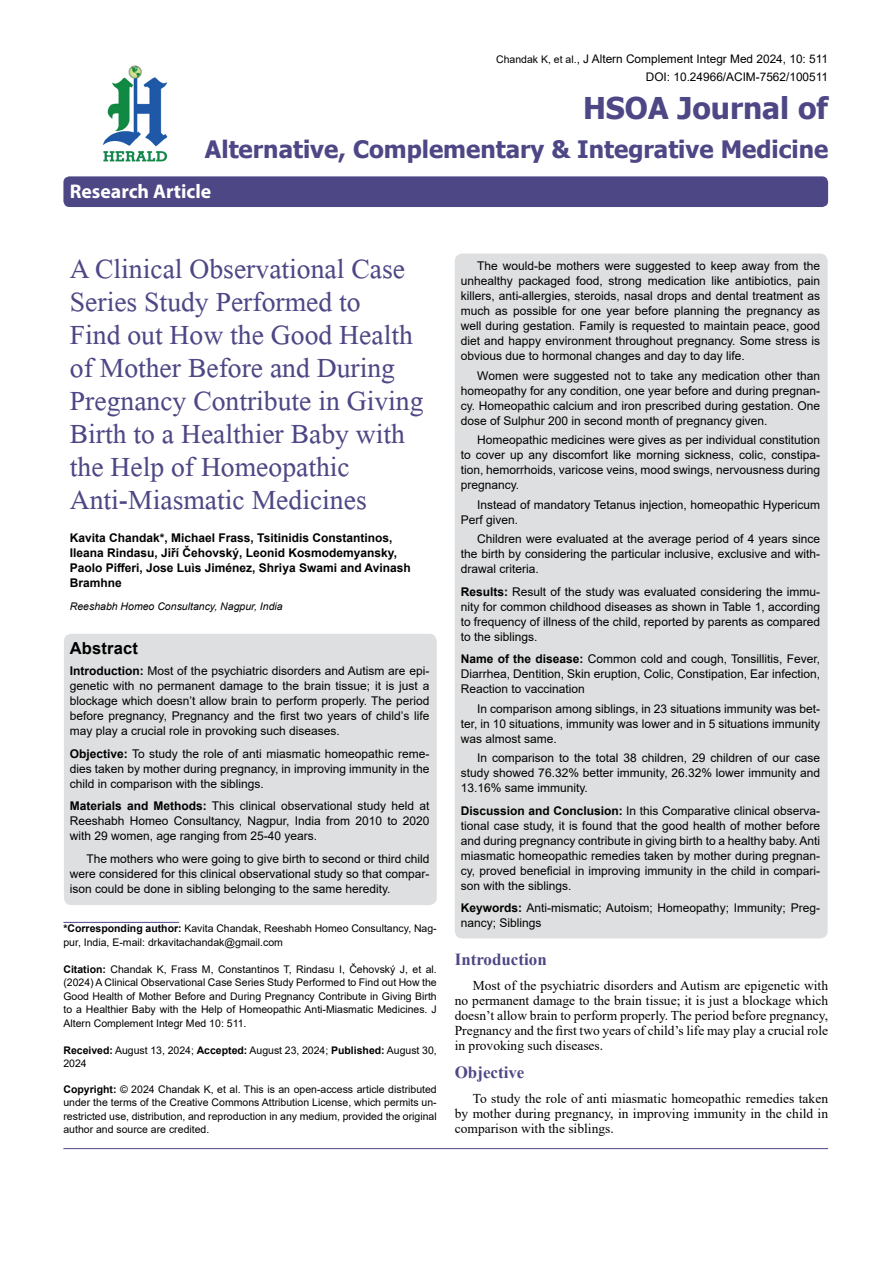
<style>
.page{position:relative;width:893px;height:1263px;background:#fff}
.page>*{position:absolute;margin:0;border:0;box-sizing:border-box;transform-origin:0 0}
.t1{font:41.25px/33px "Microsoft Himalaya";color:#4d4785}
.t2{font:700 30px "Tahoma";color:#4d4785}
.t3{font:700 24px "Tahoma";color:#4d4785}
.t4{font:700 19.8px "Myriad Hebrew";color:#fff}
.t5{font:700 16.95px "Times New Roman";color:#4d4785}
.t6{font:700 16.65px "Arial";letter-spacing:.01em;color:#000}
.t7{font:13.5px/15px "Times New Roman";color:#000;text-align:justify}
.t8{font:12px/15px "Arial";color:#000;text-align:justify}
.t9{font:700 12px/15px "Arial";color:#000}
.t10{font:11.85px/18px "Arial";color:#000;text-align:right}
.t11{font:10.5px/13.5px "Arial";color:#000}
.t12{font:italic 10.5px "Arial";color:#000}
.s1{font-size:10.5px}
.s2{font-weight:700}
</style>
<div class="page">
<div style="left:63px;top:176px;width:765px;height:31px;background:#4d4785;border-radius:6px"></div>
<hr style="left:63px;top:922px;width:116px;height:1px;background:#4d4785">
<img style="left:102px;top:65px;width:66px;height:97px">
<hr style="left:63px;top:1148px;width:765px;height:1px;background:#4d4785">
<div style="left:64px;top:634px;width:373px;height:271px;background:#dedfe0;border-radius:8px"></div>
<div style="left:455px;top:254px;width:373px;height:684px;background:#dedfe0;border-radius:8px"></div>
<p class="t10" style="left:496px;top:49px;width:333px"><span class="s1">Chandak K, et al.</span>, J Altern Complement Integr Med 2024, 10: 511<br>DOI: 10.24966/ACIM-7562/100511</p>
<h2 class="t2" style="left:583px;top:87px;width:247px">HSOA Journal of</h2>
<h3 class="t3" style="left:205px;top:132px;width:625px">Alternative, Complementary &amp; Integrative Medicine</h3>
<h3 class="t4" style="left:70px;top:180px;width:143px">Research Article</h3>
<h1 class="t1" style="left:70px;top:247px;width:355px">A Clinical Observational Case<br>Series Study Performed to<br>Find out How the Good Health of Mother Before and During<br>Pregnancy Contribute in Giving<br>Birth to a Healthier Baby with the Help of Homeopathic<br>Anti-Miasmatic Medicines</h1>
<p class="t9" style="left:70px;top:531px;width:342px">Kavita Chandak*, Michael Frass, Tsitinidis Constantinos, Ileana Rindasu, Jiří Čehovský, Leonid Kosmodemyansky, Paolo Pifferi, Jose Luìs Jiménez, Shriya Swami and Avinash Bramhne</p>
<p class="t12" style="left:70px;top:599px;width:214px">Reeshabh Homeo Consultancy, Nagpur, India</p>
<h3 class="t6" style="left:70px;top:637px;width:70px">Abstract</h3>
<p class="t8" style="left:70px;top:664px;width:361px"><span class="s2">Introduction:</span> Most of the psychiatric disorders and Autism are epi&shy;genetic with no permanent damage to the brain tissue; it is just a blockage which doesn’t allow brain to perform properly. The period before pregnancy, Pregnancy and the first two years of child’s life may play a crucial role in provoking such diseases.</p>
<p class="t8" style="left:70px;top:746px;width:361px"><span class="s2">Objective:</span> To study the role of anti miasmatic homeopathic reme&shy;dies taken by mother during pregnancy, in improving immunity in the child in comparison with the siblings.</p>
<p class="t8" style="left:70px;top:799px;width:361px"><span class="s2">Materials and Methods:</span> This clinical observational study held at Reeshabh Homeo Consultancy, Nagpur, India from 2010 to 2020 with 29 women, age ranging from 25-40 years.</p>
<p class="t8" style="left:70px;top:851px;width:361px;text-indent:16px">The mothers who were going to give birth to second or third child were considered for this clinical observational study so that compar&shy;ison could be done in sibling belonging to the same heredity.</p>
<p class="t11" style="left:63px;top:921px;width:375px"><span class="s2">*Corresponding author:</span> Kavita Chandak, Reeshabh Homeo Consultancy, Nag&shy;pur, India, E-mail: drkavitachandak@gmail.com</p>
<p class="t11" style="left:63px;top:962px;width:375px;text-align:justify"><span class="s2">Citation:</span> Chandak K, Frass M, Constantinos T, Rindasu I, Čehovský J, et al. (2024) A Clinical Observational Case Series Study Performed to Find out How the Good Health of Mother Before and During Pregnancy Contribute in Giving Birth to a Healthier Baby with the Help of Homeopathic Anti-Miasmatic Medicines. J Altern Complement Integr Med 10: 511.</p>
<p class="t11" style="left:63px;top:1043px;width:375px"><span class="s2">Received:</span> August 13, 2024; <span class="s2">Accepted:</span> August 23, 2024; <span class="s2">Published:</span> August 30,<br>2024</p>
<p class="t11" style="left:63px;top:1082px;width:375px;text-align:justify"><span class="s2">Copyright:</span> © 2024 Chandak K, et al. This is an open-access article distributed under the terms of the Creative Commons Attribution License, which permits un&shy;restricted use, distribution, and reproduction in any medium, provided the original author and source are credited.</p>
<p class="t8" style="left:461px;top:259px;width:361px;text-indent:16px">The would-be mothers were suggested to keep away from the unhealthy packaged food, strong medication like antibiotics, pain killers, anti-allergies, steroids, nasal drops and dental treatment as much as possible for one year before planning the pregnancy as well during gestation. Family is requested to maintain peace, good diet and happy environment throughout pregnancy. Some stress is obvious due to hormonal changes and day to day life.</p>
<p class="t8" style="left:461px;top:368px;width:361px;text-indent:16px">Women were suggested not to take any medication other than homeopathy for any condition, one year before and during pregnan&shy;cy. Homeopathic calcium and iron prescribed during gestation. One dose of Sulphur 200 in second month of pregnancy given.</p>
<p class="t8" style="left:461px;top:433px;width:361px;text-indent:16px">Homeopathic medicines were gives as per individual constitution to cover up any discomfort like morning sickness, colic, constipa&shy;tion, hemorrhoids, varicose veins, mood swings, nervousness during pregnancy.</p>
<p class="t8" style="left:461px;top:497px;width:361px;text-indent:16px">Instead of mandatory Tetanus injection, homeopathic Hypericum<br>Perf given.</p>
<p class="t8" style="left:461px;top:532px;width:361px;text-indent:16px">Children were evaluated at the average period of 4 years since the birth by considering the particular inclusive, exclusive and with&shy;drawal criteria.</p>
<p class="t8" style="left:461px;top:584px;width:361px"><span class="s2">Results:</span> Result of the study was evaluated considering the immu&shy;nity for common childhood diseases as shown in Table 1, according to frequency of illness of the child, reported by parents as compared to the siblings.</p>
<p class="t8" style="left:461px;top:652px;width:361px"><span class="s2">Name of the disease:</span> Common cold and cough, Tonsillitis, Fever, Diarrhea, Dentition, Skin eruption, Colic, Constipation, Ear infection, Reaction to vaccination</p>
<p class="t8" style="left:461px;top:701px;width:361px;text-indent:16px">In comparison among siblings, in 23 situations immunity was bet&shy;ter, in 10 situations, immunity was lower and in 5 situations immunity was almost same.</p>
<p class="t8" style="left:461px;top:751px;width:361px;text-indent:16px">In comparison to the total 38 children, 29 children of our case study showed 76.32% better immunity, 26.32% lower immunity and 13.16% same immunity.</p>
<p class="t8" style="left:461px;top:803px;width:361px"><span class="s2">Discussion and Conclusion:</span> In this Comparative clinical observa&shy;tional case study, it is found that the good health of mother before and during pregnancy contribute in giving birth to a healthy baby. Anti miasmatic homeopathic remedies taken by mother during pregnan&shy;cy, proved beneficial in improving immunity in the child in compari&shy;son with the siblings.</p>
<p class="t8" style="left:461px;top:901px;width:361px"><span class="s2">Keywords:</span> Anti-mismatic; Autoism; Homeopathy; Immunity; Preg&shy;nancy; Siblings</p>
<h3 class="t5" style="left:455px;top:947px;width:93px">Introduction</h3>
<p class="t7" style="left:455px;top:978px;width:375px;text-indent:18px">Most of the psychiatric disorders and Autism are epigenetic with no permanent damage to the brain tissue; it is just a blockage which doesn’t allow brain to perform properly. The period before pregnancy, Pregnancy and the first two years of child’s life may play a crucial role in provoking such diseases.</p>
<h3 class="t5" style="left:455px;top:1059px;width:71px">Objective</h3>
<p class="t7" style="left:455px;top:1090px;width:375px;text-indent:18px">To study the role of anti miasmatic homeopathic remedies taken by mother during pregnancy, in improving immunity in the child in comparison with the siblings.</p>
</div>
